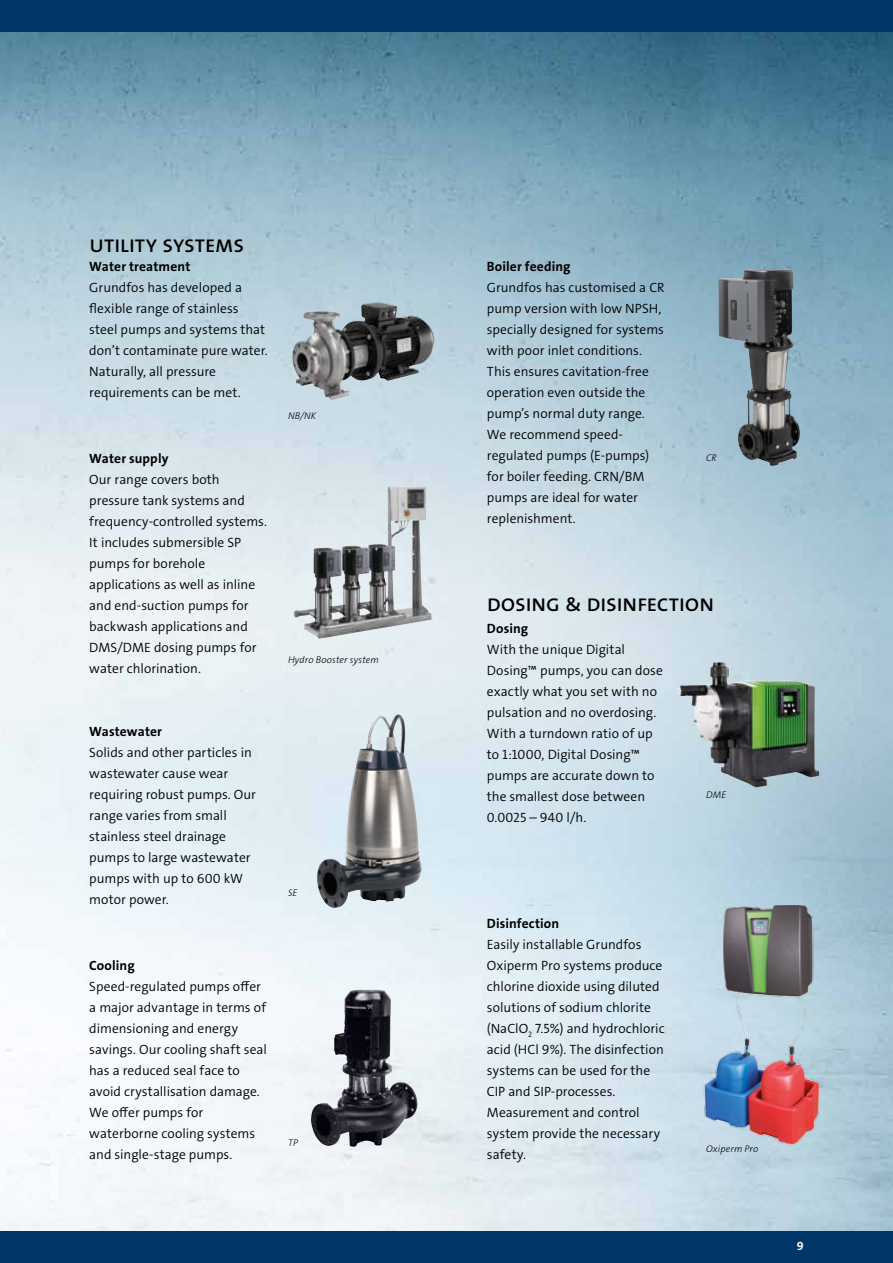
<style>
.page{position:relative;width:893px;height:1263px;background:#fff}
.page>*{position:absolute;margin:0;border:0;box-sizing:border-box;transform-origin:0 0}
.t1{font:24px "Grundfos The Sans OT 5 R";letter-spacing:-.02em;color:#000}
.t2{font:15px "Grundfos The Sans OT 7 B";color:#fff}
.t3{font:13.5px/21px "Grundfos The Sans OT 4 SL";letter-spacing:.005em;color:#000}
.t4{font:13.5px "Grundfos The Sans OT 7 B";letter-spacing:.005em;color:#000}
.t5{font:9.75px "Grundfos The Sans OT 3 L Italic";letter-spacing:.01em;color:#000}
.s1{font-size:12px}
</style>
<div class="page">
<img style="left:0;top:32px;width:893px;height:1199px">
<img style="left:686px;top:893px;width:158px;height:264px">
<img style="left:311px;top:990px;width:106px;height:157px">
<img style="left:678px;top:662px;width:141px;height:125px">
<img style="left:317px;top:714px;width:105px;height:194px">
<img style="left:294px;top:486px;width:94px;height:132px">
<img style="left:718px;top:269px;width:53px;height:197px">
<img style="left:292px;top:302px;width:87px;height:98px">
<div style="left:0;top:0;width:893px;height:32px;background:#00366a"></div>
<div style="left:0;top:1231px;width:893px;height:32px;background:#00366a"></div>
<h1 class="t1" style="left:89px;top:228px;width:156px">utility systems</h1>
<p class="t4" style="left:89px;top:258px;width:103px">Water treatment</p>
<p class="t3" style="left:89px;top:277px;width:180px">Grundfos has developed a flexible range of stainless steel pumps and systems that don’t contaminate pure water.<br>Naturally, all pressure requirements can be met.</p>
<p class="t4" style="left:89px;top:450px;width:81px">Water supply</p>
<p class="t3" style="left:89px;top:469px;width:179px">Our range covers both pressure tank systems and frequency-controlled systems.<br>It includes submersible SP pumps for borehole applications as well as inline and end-suction pumps for backwash applications and<br>DMS/DME dosing pumps for water chlorination.</p>
<p class="t5" style="left:288px;top:409px;width:29px">NB/NK</p>
<p class="t5" style="left:288px;top:653px;width:92px">Hydro Booster system</p>
<p class="t4" style="left:89px;top:723px;width:74px">Wastewater</p>
<p class="t3" style="left:89px;top:742px;width:168px">Solids and other particles in wastewater cause wear requiring robust pumps. Our range varies from small stainless steel drainage pumps to large wastewater pumps with up to 600 kW motor power.</p>
<p class="t4" style="left:89px;top:956px;width:47px">Cooling</p>
<p class="t3" style="left:89px;top:976px;width:179px">Speed-regulated pumps offer a major advantage in terms of dimensioning and energy savings. Our cooling shaft seal has a reduced seal face to avoid crystallisation damage.<br>We offer pumps for waterborne cooling systems and single-stage pumps.</p>
<p class="t5" style="left:288px;top:886px;width:11px">SE</p>
<p class="t5" style="left:288px;top:1136px;width:11px">TP</p>
<p class="t4" style="left:487px;top:258px;width:85px">Boiler feeding</p>
<p class="t3" style="left:487px;top:277px;width:179px">Grundfos has customised a CR pump version with low N PSH, specially designed for systems with poor inlet conditions.<br>This ensures cavitation-free operation even outside the pump’s normal duty range.<br>We recommend speed&shy;regulated pumps (E-pumps) for boiler feeding. CRN/BM pumps are ideal for water replenishment.</p>
<p class="t5" style="left:706px;top:452px;width:12px">CR</p>
<h1 class="t1" style="left:487px;top:588px;width:229px">dosing &amp; disinfection</h1>
<p class="t4" style="left:487px;top:620px;width:43px">Dosing</p>
<p class="t3" style="left:487px;top:639px;width:178px">With the unique Digital<br>Dosing™ pumps, you can dose exactly what you set with no pulsation and no overdosing.<br>With a turndown ratio of up to 1:1000, Digital Dosing™ pumps are accurate down to the smallest dose between<br>0.0025 – 940 l/h.</p>
<p class="t4" style="left:487px;top:914px;width:74px">Disinfection</p>
<p class="t3" style="left:487px;top:934px;width:179px">Easily installable Grundfos<br>Oxiperm Pro systems produce chlorine dioxide using diluted solutions of sodium chlorite (NaClO<sub>2</sub> 7.5%) and hydrochloric acid (HCl 9%). The disinfection systems can be used for the<br>CIP and SIP-processes.<br>Measurement and control system provide the necessary safety.</p>
<p class="t5" style="left:706px;top:788px;width:22px">DME</p>
<p class="t5" style="left:706px;top:1142px;width:54px">Oxiperm Pro</p>
<p class="t2" style="left:795px;top:1235px;width:10px">9<span class="s1">9</span></p>
</div>
